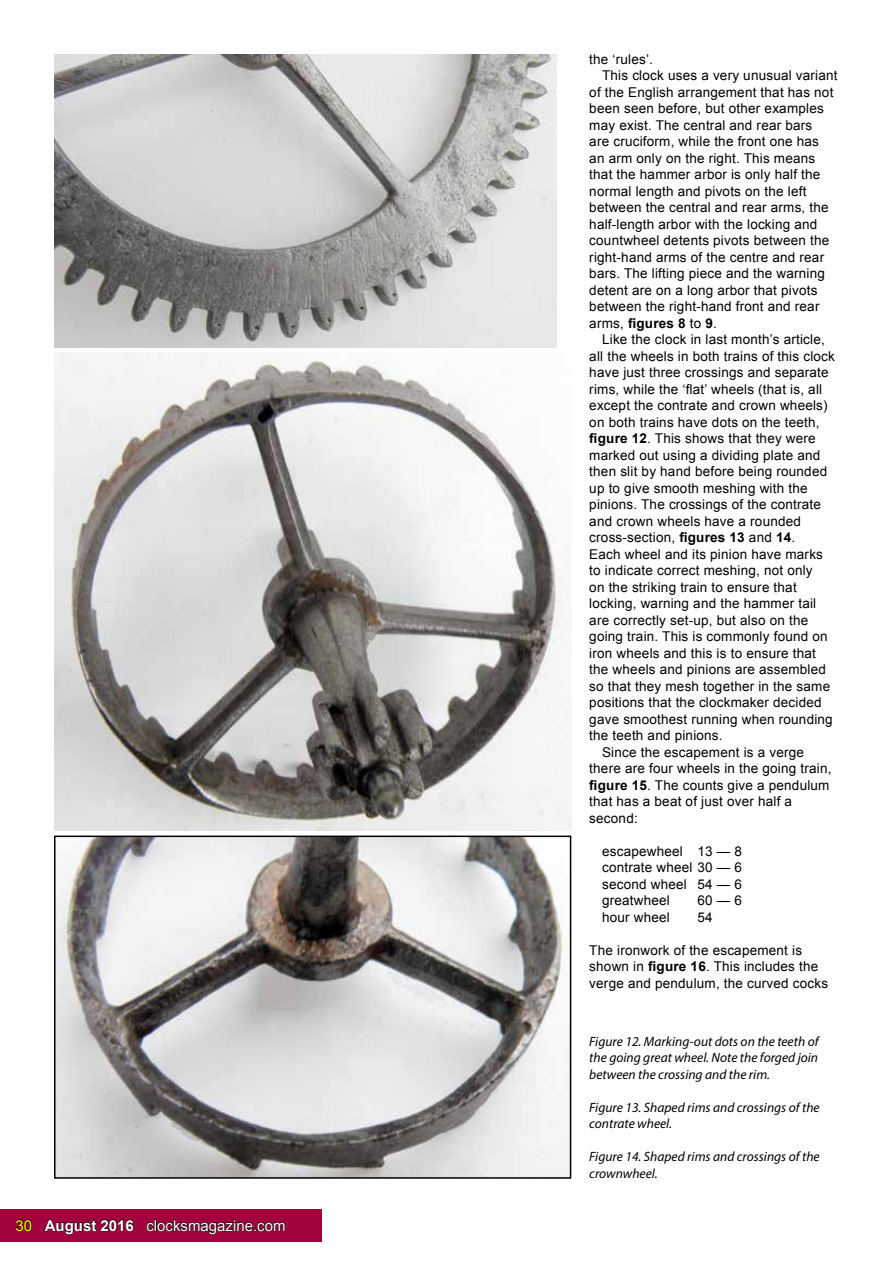
<style>
.page{position:relative;width:893px;height:1263px;background:#fff}
.page>*{position:absolute;margin:0;border:0;box-sizing:border-box;transform-origin:0 0}
.t1{font:15px "Arial";color:#fff}
.t2{font:13.5px/16.5px "Arial";letter-spacing:.015em;color:#000;text-align:justify}
.t3{font:italic 13.5px/16.5px "Myriad Pro";color:#000}
.t4{font:700 13.5px "Arial";letter-spacing:.015em;color:#000}
.s1{color:#ff0}
.s2{font-weight:700}
.s3{font-weight:400}
</style>
<div class="page">
<div style="left:0;top:1209px;width:322px;height:32px;background:#a1013c"></div>
<svg style="left:15px;top:1219px;width:17px;height:13px"></svg>
<svg style="left:44px;top:1219px;width:90px;height:16px"></svg>
<svg style="left:146px;top:1219px;width:139px;height:16px"></svg>
<img style="left:54px;top:54px;width:502px;height:293px">
<img style="left:54px;top:353px;width:517px;height:477px">
<img style="left:57px;top:838px;width:511px;height:338px">
<div style="left:54px;top:835px;width:517px;height:344px;border:2px solid #000"></div>
<p class="t1" style="left:15px;top:1216px;width:272px"><span class="s1">30</span> <span class="s2">August 2016</span> clocksmagazine.com</p>
<p class="t2" style="left:589px;top:51px;width:65px">the ‘rules’.</p>
<p class="t2" style="left:602px;top:67px;width:237px">This clock uses a very unusual variant</p>
<p class="t2" style="left:589px;top:84px;width:246px">of the English arrangement that has not</p>
<p class="t2" style="left:589px;top:100px;width:236px">been seen before, but other examples</p>
<p class="t2" style="left:589px;top:117px;width:224px">may exist. The central and rear bars</p>
<p class="t2" style="left:589px;top:133px;width:231px">are cruciform, while the front one has</p>
<p class="t2" style="left:589px;top:150px;width:227px">an arm only on the right. This means</p>
<p class="t2" style="left:589px;top:166px;width:233px">that the hammer arbor is only half the</p>
<p class="t2" style="left:589px;top:183px;width:219px">normal length and pivots on the left</p>
<p class="t2" style="left:589px;top:199px;width:241px">between the central and rear arms, the</p>
<p class="t2" style="left:589px;top:216px;width:230px">half-length arbor with the locking and</p>
<p class="t2" style="left:589px;top:232px;width:241px">countwheel detents pivots between the</p>
<p class="t2" style="left:589px;top:249px;width:236px">right-hand arms of the centre and rear</p>
<p class="t2" style="left:589px;top:265px;width:237px">bars. The lifting piece and the warning</p>
<p class="t2" style="left:589px;top:282px;width:230px">detent are on a long arbor that pivots</p>
<p class="t2" style="left:589px;top:298px;width:232px">between the right-hand front and rear</p>
<p class="t4" style="left:589px;top:314px;width:129px"><span class="s3">arms,</span> figures 8 <span class="s3">to</span> 9<span class="s3">.</span></p>
<p class="t2" style="left:602px;top:331px;width:224px">Like the clock in last month’s article,</p>
<p class="t2" style="left:589px;top:348px;width:247px">all the wheels in both trains of this clock</p>
<p class="t2" style="left:589px;top:364px;width:241px">have just three crossings and separate</p>
<p class="t2" style="left:589px;top:381px;width:234px">rims, while the ‘flat’ wheels (that is, all</p>
<p class="t2" style="left:589px;top:397px;width:240px">except the contrate and crown wheels)</p>
<p class="t2" style="left:589px;top:414px;width:232px">on both trains have dots on the teeth,</p>
<p class="t2" style="left:589px;top:430px;width:228px"><span class="s2">figure 12</span>. This shows that they were</p>
<p class="t2" style="left:589px;top:447px;width:232px">marked out using a dividing plate and</p>
<p class="t2" style="left:589px;top:463px;width:239px">then slit by hand before being rounded</p>
<p class="t2" style="left:589px;top:480px;width:220px">up to give smooth meshing with the</p>
<p class="t2" style="left:589px;top:496px;width:233px">pinions. The crossings of the contrate</p>
<p class="t2" style="left:589px;top:513px;width:213px">and crown wheels have a rounded</p>
<p class="t2" style="left:589px;top:529px;width:207px">cross-section, <span class="s2">figures 13</span> and <span class="s2">14</span>.</p>
<p class="t2" style="left:589px;top:546px;width:235px">Each wheel and its pinion have marks</p>
<p class="t2" style="left:589px;top:562px;width:225px">to indicate correct meshing, not only</p>
<p class="t2" style="left:589px;top:579px;width:209px">on the striking train to ensure that</p>
<p class="t2" style="left:589px;top:595px;width:228px">locking, warning and the hammer tail</p>
<p class="t2" style="left:589px;top:612px;width:220px">are correctly set-up, but also on the</p>
<p class="t2" style="left:589px;top:628px;width:240px">going train. This is commonly found on</p>
<p class="t2" style="left:589px;top:645px;width:228px">iron wheels and this is to ensure that</p>
<p class="t2" style="left:589px;top:661px;width:238px">the wheels and pinions are assembled</p>
<p class="t2" style="left:589px;top:678px;width:242px">so that they mesh together in the same</p>
<p class="t2" style="left:589px;top:694px;width:234px">positions that the clockmaker decided</p>
<p class="t2" style="left:589px;top:711px;width:245px">gave smoothest running when rounding</p>
<p class="t2" style="left:589px;top:727px;width:135px">the teeth and pinions.</p>
<p class="t2" style="left:602px;top:744px;width:203px">Since the escapement is a verge</p>
<p class="t2" style="left:589px;top:760px;width:244px">there are four wheels in the going train,</p>
<p class="t2" style="left:589px;top:777px;width:242px"><span class="s2">figure 15</span>. The counts give a pendulum</p>
<p class="t2" style="left:589px;top:793px;width:204px">that has a beat of just over half a</p>
<p class="t2" style="left:589px;top:810px;width:50px">second:</p>
<p class="t2" style="left:602px;top:843px;width:141px">escapewheel 13 — 8 contrate wheel 30 — 6 second wheel 54 — 6 greatwheel</p>
<p class="t2" style="left:697px;top:892px;width:46px">60 — 6</p>
<p class="t2" style="left:602px;top:909px;width:69px">hour wheel</p>
<p class="t2" style="left:697px;top:909px;width:17px">54</p>
<p class="t2" style="left:589px;top:942px;width:240px;text-align:left">The ironwork of the escapement is shown in <span class="s2">figure 16</span>. This includes the verge and pendulum, the curved cocks</p>
<p class="t3" style="left:589px;top:1033px;width:231px;text-align:justify">Figure 12. Marking-out dots on the teeth of the going great wheel. Note the forged join between the crossing and the rim.</p>
<p class="t3" style="left:589px;top:1099px;width:232px">Figure 13. Shaped rims and crossings of the contrate wheel.</p>
<p class="t3" style="left:589px;top:1148px;width:232px">Figure 14. Shaped rims and crossings of the crownwheel.</p>
</div>
